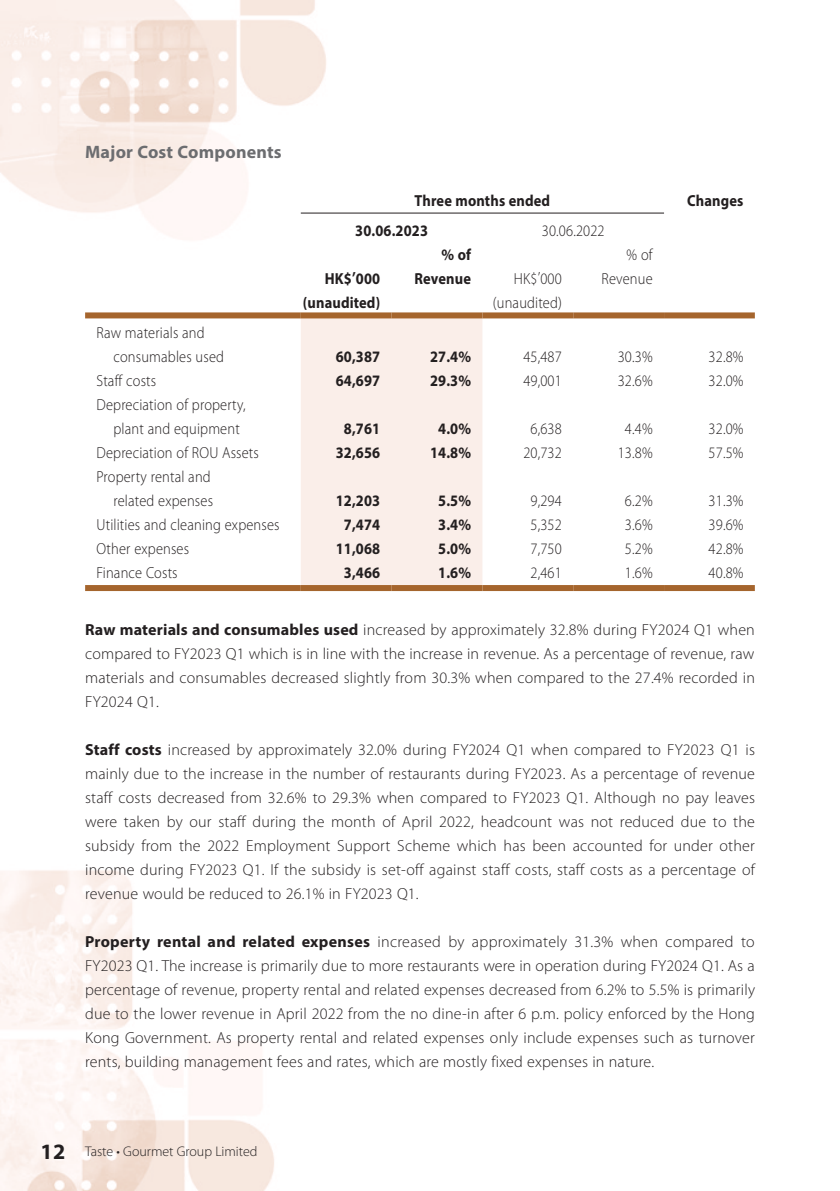
<style>
.page{position:relative;width:840px;height:1191px;background:#fff}
.page>*{position:absolute;margin:0;border:0;box-sizing:border-box;transform-origin:0 0}
.t1{font:700 18px "Myriad Pro";letter-spacing:.01em;color:#6c6d70}
.t2{font:300 16px/24px "Myriad Pro";letter-spacing:.01em;color:#231f20;text-align:justify}
.t3{font:300 16px/24px "Myriad Pro";letter-spacing:.01em;color:#231f20;text-align:right;scale:.9 1}
.t4{font:700 16px/24px "Myriad Pro";letter-spacing:.01em;color:#231f20;text-align:right;scale:.9 1}
.t5{font:300 14px "Myriad Pro";letter-spacing:-.005em;color:#231f20}
.s1{font-weight:700}
.s2{font-weight:700;font-size:22px}
</style>
<div class="page">
<img style="left:0;top:0;width:755px;height:1191px">
<div style="left:300px;top:318px;width:182px;height:267px;background:#faeee9"></div>
<hr style="left:300px;top:212px;width:363px;height:1px;background:#231f20">
<div style="left:85px;top:312px;width:215px;height:6px;background:#a5652d"></div>
<div style="left:300px;top:312px;width:91px;height:6px;background:#a5652d"></div>
<div style="left:391px;top:312px;width:91px;height:6px;background:#a5652d"></div>
<div style="left:482px;top:312px;width:91px;height:6px;background:#a5652d"></div>
<div style="left:573px;top:312px;width:90px;height:6px;background:#a5652d"></div>
<div style="left:663px;top:312px;width:91px;height:6px;background:#a5652d"></div>
<div style="left:85px;top:585px;width:215px;height:6px;background:#a5652d"></div>
<div style="left:300px;top:585px;width:91px;height:6px;background:#a5652d"></div>
<div style="left:391px;top:585px;width:91px;height:6px;background:#a5652d"></div>
<div style="left:482px;top:585px;width:91px;height:6px;background:#a5652d"></div>
<div style="left:573px;top:585px;width:90px;height:6px;background:#a5652d"></div>
<div style="left:663px;top:585px;width:91px;height:6px;background:#a5652d"></div>
<p class="t1" style="left:85px;top:140px;width:198px">Major Cost Components</p>
<p class="t3" style="left:113px;top:320px;width:124px;text-align:left;text-indent:-17px">Raw materials and consumables used</p>
<p class="t4" style="left:414px;top:188px;width:152px">Three months ended</p>
<p class="t4" style="left:687px;top:188px;width:64px">Changes</p>
<p class="t4" style="left:355px;top:218px;width:82px">30.06.2023</p>
<p class="t3" style="left:541px;top:218px;width:71px">30.06.2022</p>
<p class="t4" style="left:324px;top:266px;width:63px">HK$’000</p>
<p class="t4" style="left:414px;top:242px;width:64px">% of<br>Revenue</p>
<p class="t3" style="left:601px;top:242px;width:58px">% of<br>Revenue</p>
<p class="t3" style="left:513px;top:266px;width:55px">HK$’000</p>
<p class="t4" style="left:303px;top:290px;width:87px">(unaudited)</p>
<p class="t3" style="left:492px;top:290px;width:78px">(unaudited)</p>
<p class="t4" style="left:335px;top:344px;width:51px">60,387</p>
<p class="t4" style="left:430px;top:344px;width:47px">27.4%</p>
<p class="t3" style="left:523px;top:344px;width:44px">45,487</p>
<p class="t3" style="left:617px;top:344px;width:40px">30.3%</p>
<p class="t3" style="left:708px;top:344px;width:40px">32.8%</p>
<p class="t3" style="left:96px;top:368px;width:68px">Staff costs</p>
<p class="t4" style="left:335px;top:368px;width:51px">64,697</p>
<p class="t4" style="left:430px;top:368px;width:47px">29.3%</p>
<p class="t3" style="left:523px;top:368px;width:44px">49,001</p>
<p class="t3" style="left:617px;top:368px;width:40px">32.6%</p>
<p class="t3" style="left:708px;top:368px;width:40px">32.0%</p>
<p class="t3" style="left:113px;top:392px;width:148px;text-align:left;text-indent:-17px">Depreciation of property, plant and equipment</p>
<p class="t4" style="left:344px;top:416px;width:42px">8,761</p>
<p class="t4" style="left:438px;top:416px;width:38px">4.0%</p>
<p class="t3" style="left:530px;top:416px;width:36px">6,638</p>
<p class="t3" style="left:624px;top:416px;width:32px">4.4%</p>
<p class="t3" style="left:708px;top:416px;width:40px">32.0%</p>
<p class="t3" style="left:96px;top:440px;width:182px">Depreciation of ROU Assets</p>
<p class="t4" style="left:335px;top:440px;width:51px">32,656</p>
<p class="t4" style="left:430px;top:440px;width:47px">14.8%</p>
<p class="t3" style="left:523px;top:440px;width:44px">20,732</p>
<p class="t3" style="left:617px;top:440px;width:40px">13.8%</p>
<p class="t3" style="left:708px;top:440px;width:40px">57.5%</p>
<p class="t3" style="left:96px;top:464px;width:131px">Property rental and related expenses</p>
<p class="t4" style="left:335px;top:488px;width:51px">12,203</p>
<p class="t4" style="left:438px;top:488px;width:38px">5.5%</p>
<p class="t3" style="left:530px;top:488px;width:36px">9,294</p>
<p class="t3" style="left:624px;top:488px;width:32px">6.2%</p>
<p class="t3" style="left:708px;top:488px;width:40px">31.3%</p>
<p class="t3" style="left:96px;top:512px;width:205px">Utilities and cleaning expenses</p>
<p class="t4" style="left:344px;top:512px;width:42px">7,474</p>
<p class="t4" style="left:438px;top:512px;width:38px">3.4%</p>
<p class="t3" style="left:530px;top:512px;width:36px">5,352</p>
<p class="t3" style="left:624px;top:512px;width:32px">3.6%</p>
<p class="t3" style="left:708px;top:512px;width:40px">39.6%</p>
<p class="t3" style="left:96px;top:536px;width:104px">Other expenses</p>
<p class="t4" style="left:335px;top:536px;width:51px">11,068</p>
<p class="t4" style="left:438px;top:536px;width:38px">5.0%</p>
<p class="t3" style="left:530px;top:536px;width:36px">7,750</p>
<p class="t3" style="left:624px;top:536px;width:32px">5.2%</p>
<p class="t3" style="left:708px;top:536px;width:40px">42.8%</p>
<p class="t3" style="left:96px;top:560px;width:92px">Finance Costs</p>
<p class="t4" style="left:344px;top:560px;width:42px">3,466</p>
<p class="t4" style="left:438px;top:560px;width:38px">1.6%</p>
<p class="t3" style="left:530px;top:560px;width:36px">2,461</p>
<p class="t3" style="left:624px;top:560px;width:32px">1.6%</p>
<p class="t3" style="left:708px;top:560px;width:40px">40.8%</p>
<p class="t2" style="left:85px;top:618px;width:671px"><span class="s1">Raw materials and consumables used</span> increased by approximately 32.8% during FY2024 Q1 when compared to FY2023 Q1 which is in line with the increase in revenue. As a percentage of revenue, raw materials and consumables decreased slightly from 30.3% when compared to the 27.4% recorded in FY2024 Q1.</p>
<p class="t2" style="left:85px;top:738px;width:671px"><span class="s1">Staff costs</span> increased by approximately 32.0% during FY2024 Q1 when compared to FY2023 Q1 is mainly due to the increase in the number of restaurants during FY2023. As a percentage of revenue staff costs decreased from 32.6% to 29.3% when compared to FY2023 Q1. Although no pay leaves were taken by our staff during the month of April 2022, headcount was not reduced due to the subsidy from the 2022 Employment Support Scheme which has been accounted for under other income during FY2023 Q1. If the subsidy is set-off against staff costs, staff costs as a percentage of revenue would be reduced to 26.1% in FY2023 Q1.</p>
<p class="t2" style="left:85px;top:930px;width:671px"><span class="s1">Property rental and related expenses</span> increased by approximately 31.3% when compared to FY2023 Q1. The increase is primarily due to more restaurants were in operation during FY2024 Q1. As a percentage of revenue, property rental and related expenses decreased from 6.2% to 5.5% is primarily due to the lower revenue in April 2022 from the no dine-in after 6 p.m. policy enforced by the Hong Kong Government. As property rental and related expenses only include expenses such as turnover rents, building management fees and rates, which are mostly fixed expenses in nature.</p>
<p class="t5" style="left:40px;top:1143px;width:218px"><span class="s2">12</span> Taste • Gourmet Group Limited</p>
</div>
